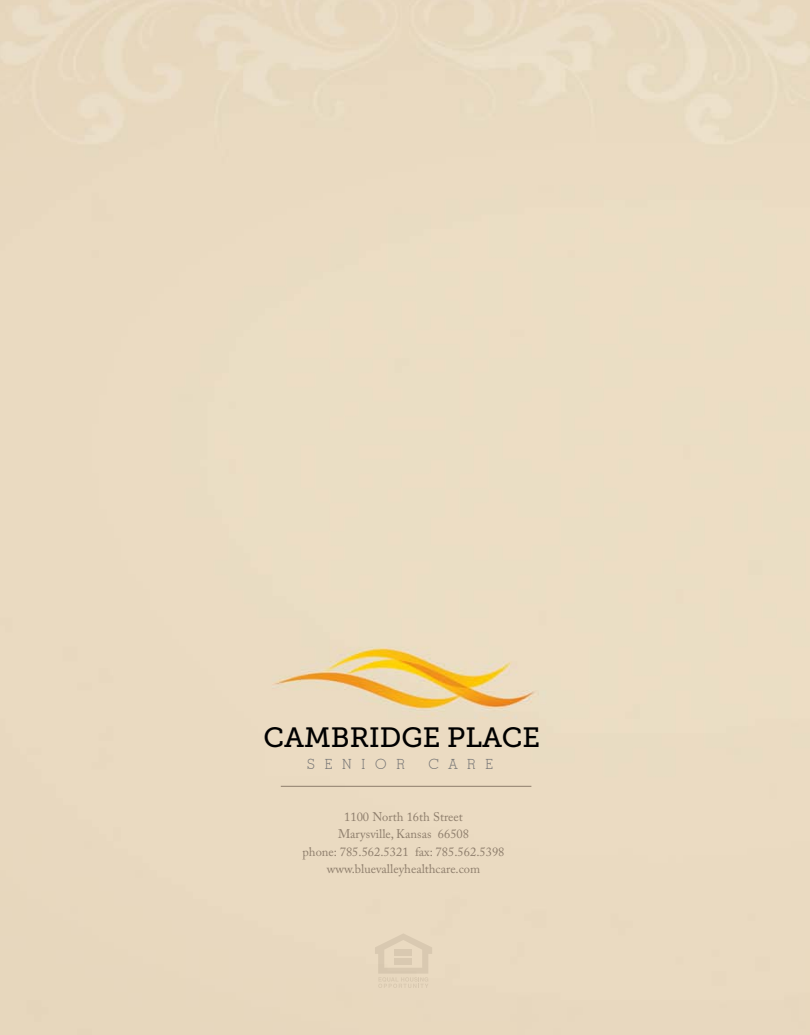
<style>
.page{position:relative;width:810px;height:1035px;background:#eadbc2}
.page>*{position:absolute;margin:0;border:0;box-sizing:border-box;transform-origin:0 0}
.t1{font:27.88px "Museo Slab 500";color:#000}
.t2{font:300 14px "Stymie BT";letter-spacing:.7em;color:#727273}
.t3{font:12.5px/17.5px "Adobe Caslon Pro";color:#8e7e6c;text-align:center}
</style>
<div class="page">
<hr style="left:281px;top:786px;width:250px;height:1px;background:#8e7e6c">
<svg style="left:375px;top:933px;width:57px;height:55px;background:#e2d2ba"></svg>
<div style="left:394px;top:950px;width:18px;height:6px;background:#d9c9b1"></div>
<div style="left:394px;top:959px;width:18px;height:6px;background:#d9c9b1"></div>
<h1 class="t1" style="left:263px;top:722px;width:278px">CAMBRIDGE PLACE</h1>
<p class="t2" style="left:307px;top:756px;width:99px">SENIOR</p>
<p class="t2" style="left:428px;top:756px;width:66px">CARE</p>
<p class="t3" style="left:303px;top:808px;width:203px">1100 North 16th Street<br>Marysville, Kansas 66508<br>phone: 785.562.5321 fax: 785.562.5398 www.bluevalleyhealthcare.com</p>
</div>
